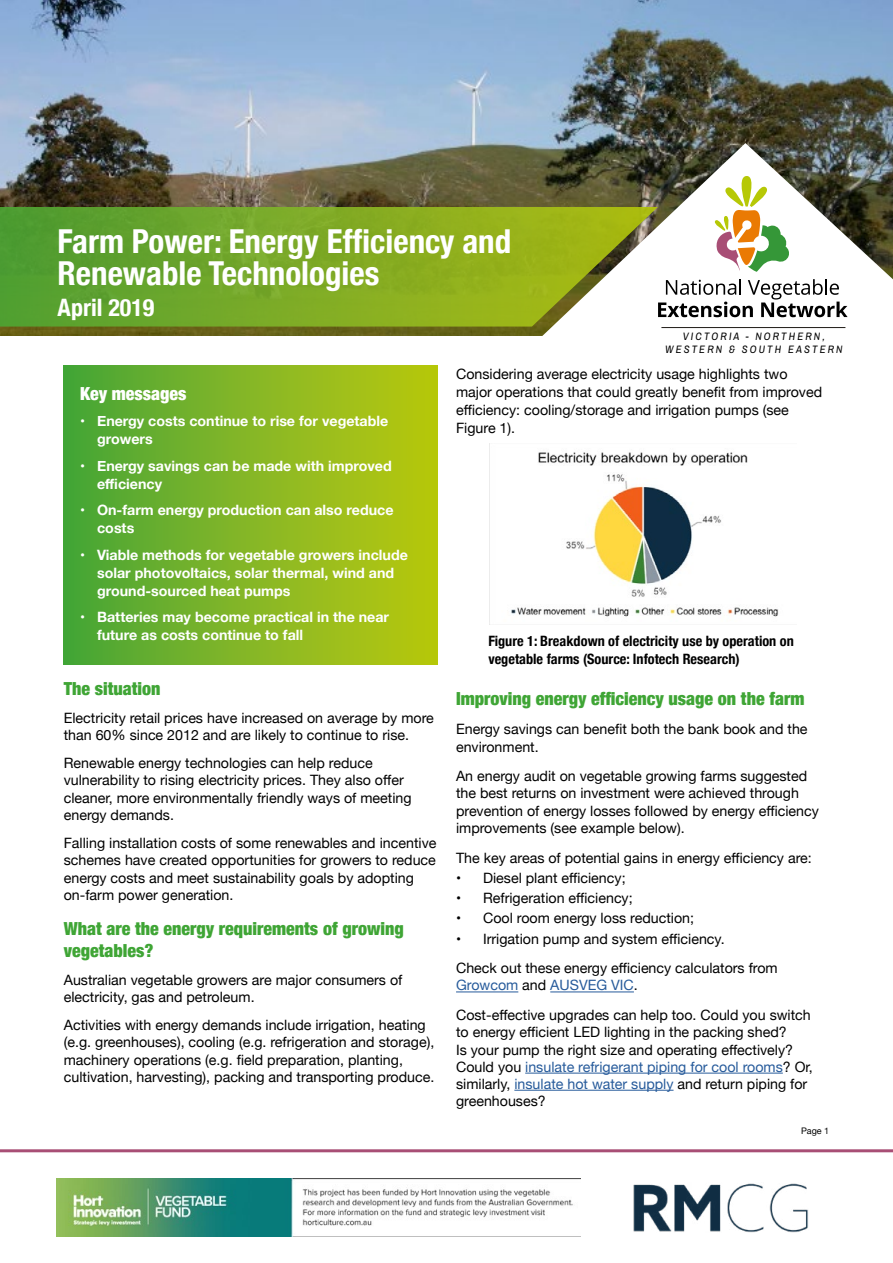
<style>
.page{position:relative;width:893px;height:1263px;background:#fff}
.page>*{position:absolute;margin:0;border:0;box-sizing:border-box;transform-origin:0 0}
.t1{font:700 condensed 33px/31.5px "Helvetica Neue";color:#fff}
.t2{font:700 condensed 24px "Helvetica Neue";color:#fff}
.t3{font:900 condensed 18px/21.9px "Helvetica Neue";color:#3fa535}
.t4{font:900 condensed 18px "Helvetica Neue";color:#fff}
.t5{font:14.25px/17.4px "Helvetica Neue";color:#000}
.t6{font:700 14.25px/18px "Helvetica Neue";color:#fff}
.t7{font:700 condensed 14.25px/18px "Helvetica Neue";color:#000}
.t8{font:italic 10.8px/12.9px "Archivo Narrow";letter-spacing:.2em;color:#000;text-align:center}
.t9{font:9px "Helvetica Neue";color:#000}
.s1{color:#275b9b}
</style>
<div class="page">
<img style="left:0;top:0;width:893px;height:336px">
<svg style="left:0;top:207px;width:538px;height:120px;background:#76a826"></svg>
<svg style="left:538px;top:143px;width:355px;height:193px"></svg>
<hr style="left:456px;top:991px;width:62px;height:1px;background:#275b9b">
<hr style="left:550px;top:991px;width:84px;height:1px;background:#275b9b">
<hr style="left:525px;top:1073px;width:258px;height:1px;background:#275b9b">
<hr style="left:514px;top:1090px;width:159px;height:1px;background:#275b9b">
<div style="left:63px;top:365px;width:374px;height:300px;background:linear-gradient(to right,#48a539,#bcc80f)"></div>
<hr style="left:0;top:1149px;width:893px;height:3px;background:#a84e75">
<svg style="left:658px;top:279px;width:190px;height:38px"></svg>
<svg style="left:712px;top:176px;width:78px;height:96px"></svg>
<hr style="left:661px;top:327px;width:184px;height:1px;background:#1e1a16">
<img style="left:633px;top:1183px;width:175px;height:49px">
<img style="left:56px;top:1178px;width:524px;height:58px">
<img style="left:489px;top:443px;width:289px;height:182px">
<h1 class="t1" style="left:58px;top:224px;width:455px">Farm Power: Energy Efficiency and<br>Renewable Technologies</h1>
<h2 class="t2" style="left:58px;top:288px;width:98px">April 2019</h2>
<p class="t8" style="left:665px;top:330px;width:179px">VICTORIA - NORTHERN,<br>WESTERN &amp; SOUTH EASTERN</p>
<p class="t4" style="left:80px;top:379px;width:108px">Key messages</p>
<p class="t6" style="left:97px;top:413px;width:293px;text-indent:-17px">• Energy costs continue to rise for vegetable growers</p>
<p class="t6" style="left:97px;top:457px;width:296px;text-indent:-17px">• Energy savings can be made with improved efficiency</p>
<p class="t6" style="left:97px;top:502px;width:298px;text-indent:-17px">• On-farm energy production can also reduce costs</p>
<p class="t6" style="left:97px;top:546px;width:312px;text-indent:-17px">• Viable methods for vegetable growers include solar photovoltaics, solar thermal, wind and ground-sourced heat pumps</p>
<p class="t6" style="left:97px;top:609px;width:294px;text-indent:-17px">• Batteries may become practical in the near future as costs continue to fall</p>
<p class="t3" style="left:64px;top:676px;width:98px">The situation</p>
<p class="t5" style="left:64px;top:710px;width:372px">Electricity retail prices have increased on average by more than 60% since 2012 and are likely to continue to rise.</p>
<p class="t5" style="left:64px;top:755px;width:349px">Renewable energy technologies can help reduce vulnerability to rising electricity prices. They also offer cleaner, more environmentally friendly ways of meeting energy demands.</p>
<p class="t5" style="left:64px;top:835px;width:374px">Falling installation costs of some renewables and incentive schemes have created opportunities for growers to reduce energy costs and meet sustainability goals by adopting on-farm power generation.</p>
<p class="t3" style="left:64px;top:916px;width:341px">What are the energy requirements of growing vegetables?</p>
<p class="t5" style="left:64px;top:971px;width:340px">Australian vegetable growers are major consumers of electricity, gas and petroleum.</p>
<p class="t5" style="left:64px;top:1017px;width:372px">Activities with energy demands include irrigation, heating (e.g. greenhouses), cooling (e.g. refrigeration and storage), machinery operations (e.g. field preparation, planting, cultivation, harvesting), packing and transporting produce.</p>
<p class="t5" style="left:456px;top:365px;width:368px;line-height:18px">Considering average electricity usage highlights two major operations that could greatly benefit from improved efficiency: cooling/storage and irrigation pumps (see Figure 1).</p>
<p class="t7" style="left:488px;top:631px;width:307px">Figure 1: Breakdown of electricity use by operation on vegetable farms (Source: Infotech Research)</p>
<p class="t3" style="left:456px;top:686px;width:350px">Improving energy efficiency usage on the farm</p>
<p class="t5" style="left:456px;top:722px;width:353px">Energy savings can benefit both the bank book and the environment.</p>
<p class="t5" style="left:456px;top:768px;width:364px">An energy audit on vegetable growing farms suggested the best returns on investment were achieved through prevention of energy losses followed by energy efficiency improvements (see example below).</p>
<p class="t5" style="left:456px;top:849px;width:357px">The key areas of potential gains in energy efficiency are:</p>
<p class="t5" style="left:456px;top:870px;width:171px">• Diesel plant efficiency;</p>
<p class="t5" style="left:456px;top:890px;width:178px">• Refrigeration efficiency;</p>
<p class="t5" style="left:456px;top:910px;width:240px">• Cool room energy loss reduction;</p>
<p class="t5" style="left:456px;top:924px;width:323px;line-height:29.8px">• Irrigation pump and system efficiency.<br>Check out these energy efficiency calculators from</p>
<p class="t5" style="left:456px;top:971px;width:356px;line-height:29.8px"><span class="s1">Growcom</span> and <span class="s1">AUSVEG VIC</span>.<br>Cost-effective upgrades can help too. Could you switch</p>
<p class="t5" style="left:456px;top:1025px;width:358px">to energy efficient LED lighting in the packing shed?<br>Is your pump the right size and operating effectively?<br>Could you <span class="s1">insulate refrigerant piping for cool rooms</span>? Or, similarly, <span class="s1">insulate hot water supply</span> and return piping for greenhouses?</p>
<p class="t9" style="left:801px;top:1124px;width:30px">Page 1</p>
</div>
